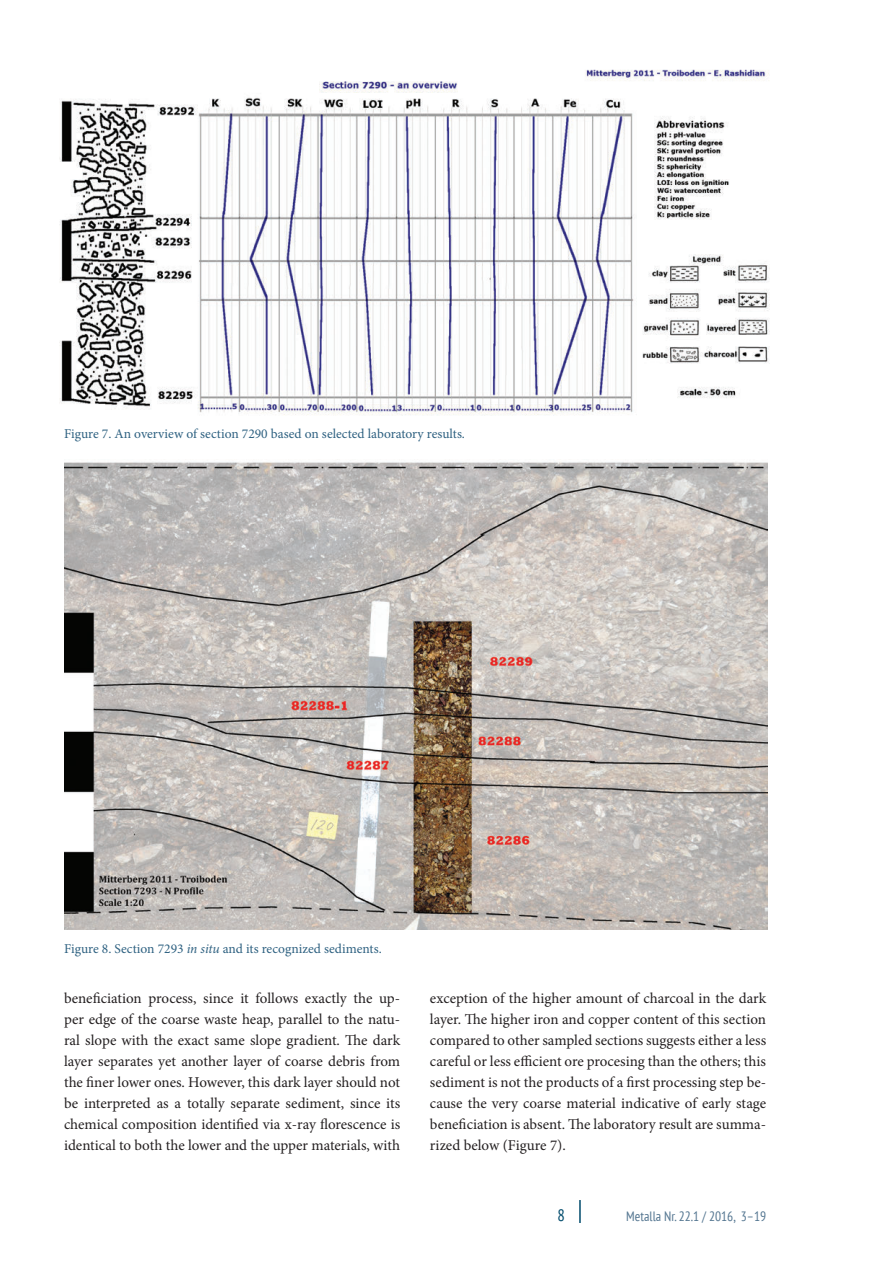
<style>
.page{position:relative;width:894px;height:1263px;background:#fff}
.page>*{position:absolute;margin:0;border:0;box-sizing:border-box;transform-origin:0 0}
.t1{font:condensed 16.5px "PT Sans";color:#014b6c}
.t2{font:15px/21px "Minion Pro";color:#231f20;text-align:justify}
.t3{font:13.5px "Minion Pro";color:#2e6181}
.t4{font:condensed 13.5px "PT Sans";color:#537590}
.s1{font-style:italic}
</style>
<div class="page">
<svg style="left:579px;top:1200px;width:1px;height:23px"></svg>
<img style="left:60px;top:69px;width:710px;height:347px">
<img style="left:64px;top:462px;width:703px;height:467px">
<p class="t3" style="left:64px;top:425px;width:402px">Figure 7. An overview of section 7290 based on selected laboratory results.</p>
<p class="t3" style="left:64px;top:940px;width:319px">Figure 8. Section 7293 <span class="s1">in situ</span> and its recognized sediments.</p>
<p class="t2" style="left:64px;top:988px;width:337px">beneficiation process, since it follows exactly the up&shy;per edge of the coarse waste heap, parallel to the natu&shy;ral slope with the exact same slope gradient. The dark layer separates yet another layer of coarse debris from the finer lower ones. However, this dark layer should not be interpreted as a totally separate sediment, since its chemical composition identified via x-ray florescence is identical to both the lower and the upper materials, with</p>
<p class="t2" style="left:430px;top:988px;width:337px">exception of the higher amount of charcoal in the dark layer. The higher iron and copper content of this section compared to other sampled sections suggests either a less careful or less efficient ore procesing than the others; this sediment is not the products of a first processing step be&shy;cause the very coarse material indicative of early stage beneficiation is absent. The laboratory result are summa&shy;rized below (Figure 7).</p>
<p class="t1" style="left:557px;top:1205px;width:9px">8</p>
<p class="t4" style="left:626px;top:1208px;width:141px">Metalla Nr. 22.1 / 2016, 3–19</p>
</div>
